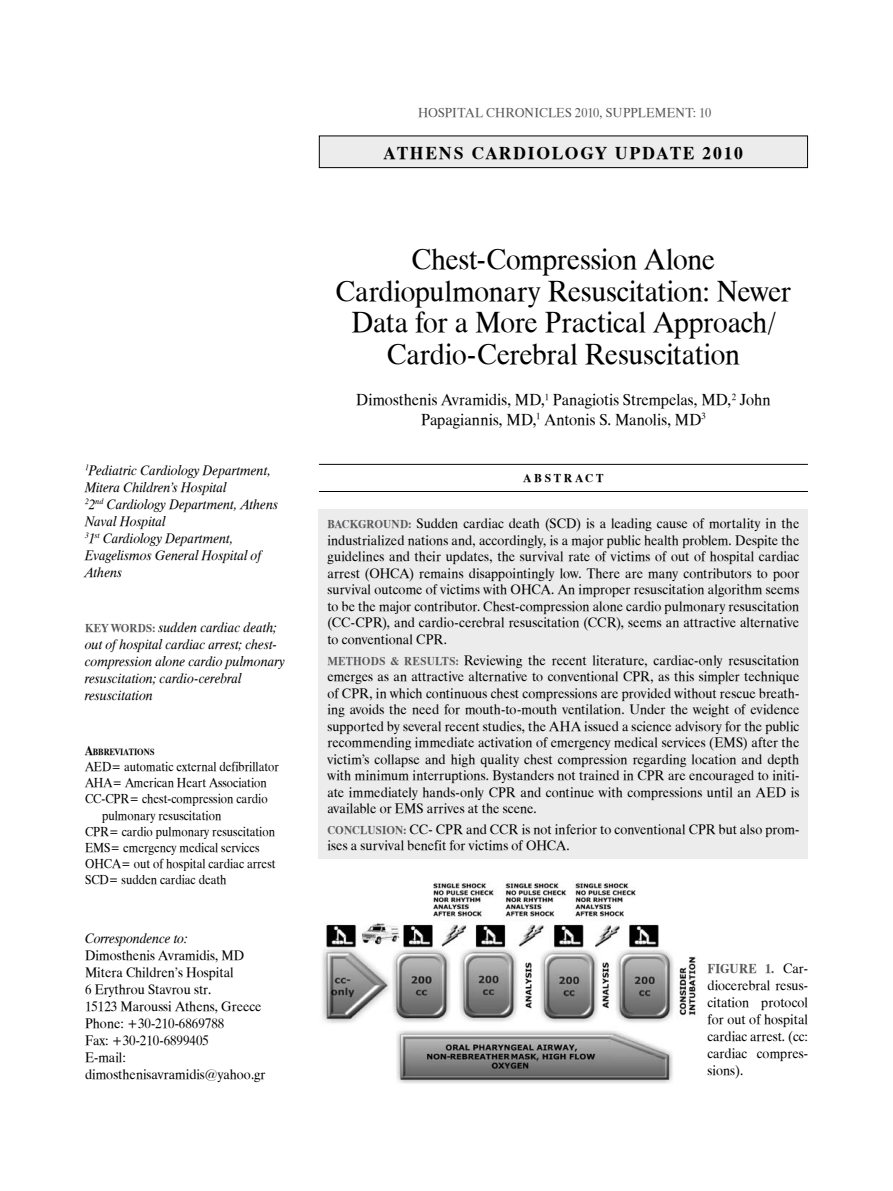
<style>
.page{position:relative;width:893px;height:1191px;background:#fff}
.page>*{position:absolute;margin:0;border:0;box-sizing:border-box;transform-origin:0 0}
.t1{font:30px/31.5px "UB Times";letter-spacing:-.01em;color:#000;text-align:center;scale:.95 1}
.t2{font:18px "UB Times Bold";letter-spacing:.1em;color:#000}
.t3{font:16.5px/19.8px "UB Times";letter-spacing:.005em;color:#000;text-align:center;scale:.95 1}
.t4{font:14.25px/16.5px "UB Times";color:#000;text-align:justify;scale:.95 1}
.t5{font:14.25px/17.1px "UB Times Italic";letter-spacing:.01em;color:#000;scale:.95 1}
.t6{font:13.5px "UB Times";color:#000;scale:.9 1}
.t7{font:13.5px "UB Times";letter-spacing:.015em;color:#58585a;scale:.95 1}
.t8{font:13.5px "UB Times Bold";letter-spacing:.005em;color:#58585a;scale:.95 1}
.t9{font:12px "UB Times Bold";letter-spacing:.225em;color:#000}
.t10{font:9.45px "UB Times Bold";color:#000;scale:.9 1}
.s1{font-family:"UB Times Bold";font-size:12px;color:#58585a}
.s2{font-size:13.5px}
.s3{font-family:"UB Times";font-size:14.25px;color:#000}
</style>
<div class="page">
<hr style="left:319px;top:464px;width:489px;height:1px;background:#000">
<hr style="left:319px;top:491px;width:489px;height:1px;background:#000">
<div style="left:319px;top:509px;width:489px;height:350px;background:#ececed"></div>
<div style="left:319px;top:136px;width:488px;height:32px;background:#ececed"></div>
<div style="left:319px;top:135px;width:489px;height:33px;border:1px solid #000"></div>
<img style="left:322px;top:881px;width:374px;height:203px">
<p class="t5" style="left:85px;top:462px;width:205px"><sup>1</sup>Pediatric Cardiology Department,<br>Mitera Children’s Hospital<br><sup>2</sup>2<sup>nd</sup> Cardiology Department, Athens<br>Naval Hospital<br><sup>3</sup>1<sup>st</sup> Cardiology Department,<br>Evagelismos General Hospital of<br>Athens</p>
<p class="t5" style="left:85px;top:619px;width:212px"><span class="s1">KEY WORDS:</span> sudden cardiac death; out of hospital cardiac arrest; chest&shy;compression alone cardio pulmonary resuscitation; cardio-cerebral resuscitation</p>
<p class="t10" style="left:85px;top:746px;width:79px"><span class="s2">A</span>BBREVIATIONS</p>
<p class="t6" style="left:85px;top:759px;width:217px">AED= automatic external defibrillator</p>
<p class="t6" style="left:85px;top:775px;width:204px">AHA= American Heart Association</p>
<p class="t6" style="left:85px;top:792px;width:204px">CC-CPR= chest-compression cardio</p>
<p class="t6" style="left:102px;top:808px;width:134px">pulmonary resuscitation</p>
<p class="t6" style="left:85px;top:824px;width:213px">CPR= cardio pulmonary resuscitation</p>
<p class="t6" style="left:85px;top:840px;width:195px">EMS= emergency medical services</p>
<p class="t6" style="left:85px;top:856px;width:213px">OHCA= out of hospital cardiac arrest</p>
<p class="t6" style="left:85px;top:873px;width:159px">SCD= sudden cardiac death</p>
<p class="t5" style="left:85px;top:929px;width:110px">Correspondence to:</p>
<p class="t4" style="left:85px;top:946px;width:191px;line-height:17.1px;text-align:left">Dimosthenis Avramidis, MD<br>Mitera Children’s Hospital<br>6 Erythrou Stavrou str.<br>15123 Maroussi Athens, Greece<br>Phone: +30-210-6869788<br>Fax: +30-210-6899405<br>E-mail: dimosthenisavramidis@yahoo.gr</p>
<p class="t7" style="left:418px;top:105px;width:310px">HOSPITAL CHRONICLES 2010, SUPPLEMENT: 10</p>
<p class="t2" style="left:384px;top:143px;width:41px">ATHEN</p>
<p class="t2" style="left:453px;top:143px;width:74px">S CARDIOLOG</p>
<p class="t2" style="left:596px;top:143px;width:149px">Y UPDATE 2010</p>
<h1 class="t1" style="left:336px;top:245px;width:481px">Chest-Compression Alone Cardiopulmonary Resuscitation: Newer Data for a More Practical Approach/ Cardio-Cerebral Resuscitation</h1>
<p class="t3" style="left:356px;top:390px;width:438px">Dimosthenis Avramidis, MD,<sup>1</sup> Panagiotis Strempelas, MD,<sup>2</sup> John<br>Papagiannis, MD,<sup>1</sup> Antonis S. Manolis, MD<sup>3</sup></p>
<p class="t9" style="left:523px;top:471px;width:81px">ABSTRACT</p>
<p class="t4" style="left:327px;top:516px;width:498px"><span class="s1">BACKGROUND:</span> Sudden cardiac death (SCD) is a leading cause of mortality in the industrialized nations and, accordingly, is a major public health problem. Despite the guidelines and their updates, the survival rate of victims of out of hospital cardiac arrest (OHCA) remains disappointingly low. There are many contributors to poor survival outcome of victims with OHCA. An improper resuscitation algorithm seems to be the major contributor. Chest-compression alone cardio pulmonary resuscitation (CC-CPR), and cardio-cerebral resuscitation (CCR), seems an attractive alternative to conventional CPR.</p>
<p class="t4" style="left:327px;top:652px;width:498px"><span class="s1">METHODS &amp; RESULTS :</span> Reviewing the recent literature, cardiac-only resuscitation emerges as an attractive alternative to conventional CPR, as this simpler technique of CPR, in which continuous chest compressions are provided without rescue breath&shy;ing avoids the need for mouth-to-mouth ventilation. Under the weight of evidence supported by several recent studies, the AHA issued a science advisory for the public recommending immediate activation of emergency medical services (EMS) after the victim’s collapse and high quality chest compression regarding location and depth with minimum interruptions. Bystanders not trained in CPR are encouraged to initi&shy;ate immediately hands-only CPR and continue with compressions until an AED is available or EMS arrives at the scene.</p>
<p class="t4" style="left:327px;top:821px;width:498px"><span class="s1">CONCLUSION:</span> CC- CPR and CCR is not inferior to conventional CPR but also prom&shy;ises a survival benefit for victims of OHCA.</p>
<p class="t8" style="left:708px;top:961px;width:107px">FIGURE 1. <span class="s3">Car-</span></p>
<p class="t4" style="left:708px;top:977px;width:107px;line-height:17.1px">diocerebral resus&shy;citation protocol for out of hospital cardiac arrest. (cc: cardiac compres&shy;sions).</p>
</div>
